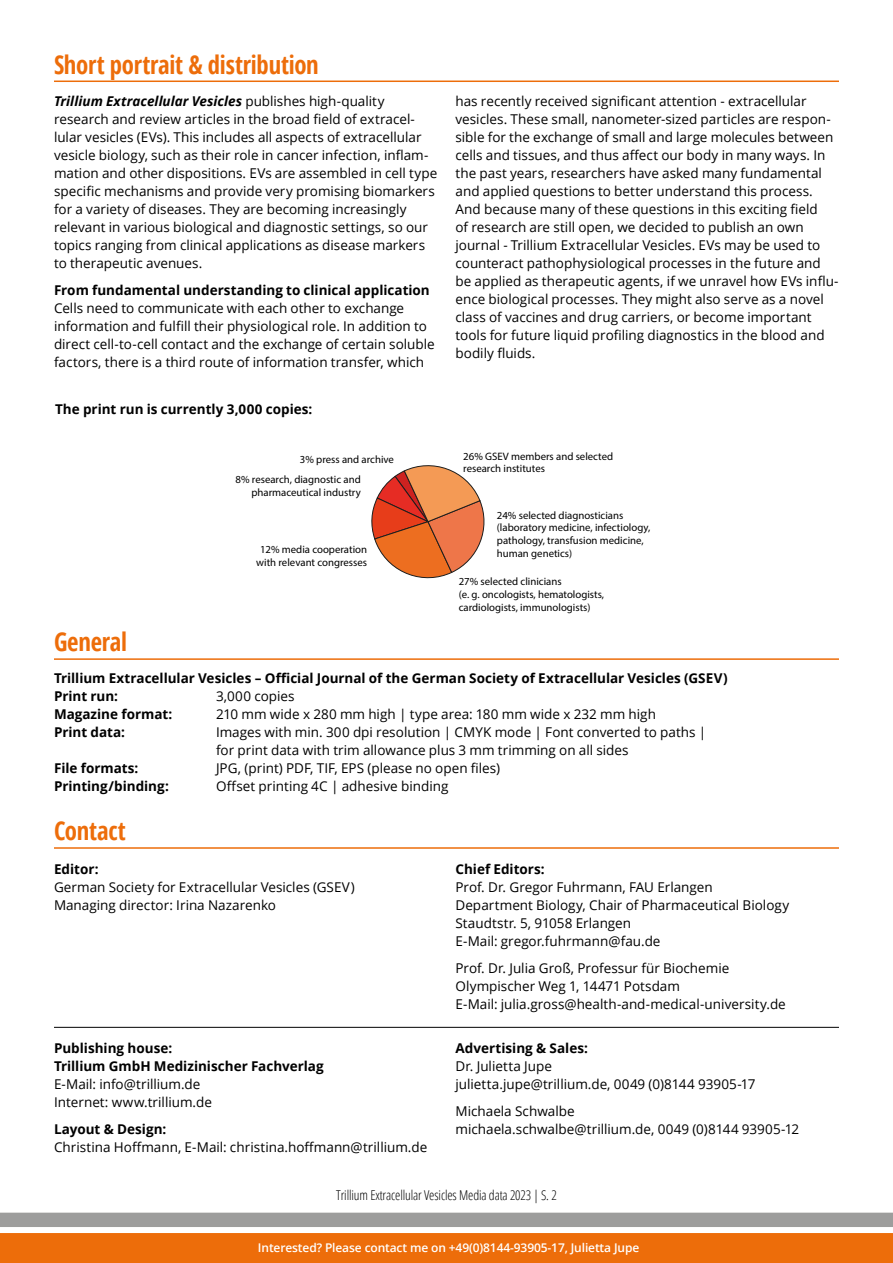
<style>
.page{position:relative;width:893px;height:1263px;background:#fff}
.page>*{position:absolute;margin:0;border:0;box-sizing:border-box;transform-origin:0 0}
.t1{font:700 condensed 25.5px "Open Sans";letter-spacing:-.01em;color:#ed6d0a}
.t2{font:13.5px/18px "Open Sans";color:#000}
.t3{font:700 13.5px/18px "Open Sans";color:#000}
.t4{font:300 condensed 13.5px "Open Sans";letter-spacing:-.01em;color:#000}
.t5{font:600 12px "Open Sans";letter-spacing:-.01em;color:#fff}
.t6{font:10.8px/12.9px "Myriad Pro";color:#000}
.s1{font-weight:700;font-style:italic}
</style>
<div class="page">
<div style="left:0;top:1233px;width:893px;height:30px;background:#ed6d0a"></div>
<div style="left:0;top:1212px;width:893px;height:15px;background:#9d9d9c"></div>
<hr style="left:54px;top:81px;width:785px;height:1px;background:#ed6d0a">
<hr style="left:54px;top:658px;width:785px;height:2px;background:#ed6d0a">
<hr style="left:54px;top:847px;width:785px;height:2px;background:#ed6d0a">
<svg style="left:371px;top:465px;width:114px;height:114px"></svg>
<hr style="left:54px;top:1027px;width:785px;height:1px;background:#000">
<h1 class="t1" style="left:54px;top:46px;width:266px">Short portrait &amp; distribution</h1>
<p class="t2" style="left:54px;top:91px;width:385px"><span class="s1">Trillium Extracellular Vesicles</span> publishes high-quality research and review articles in the broad field of extracel&shy;lular vesicles (EVs). This includes all aspects of extracellular vesicle biology, such as their role in cancer infection, inflam&shy;mation and other dispositions. EVs are assembled in cell type specific mechanisms and provide very promising biomarkers for a variety of diseases. They are becoming increasingly relevant in various biological and diagnostic settings, so our topics ranging from clinical applications as disease markers to therapeutic avenues.</p>
<p class="t3" style="left:54px;top:280px;width:377px">From fundamental understanding to clinical application</p>
<p class="t2" style="left:54px;top:298px;width:382px">Cells need to communicate with each other to exchange information and fulfill their physiological role. In addition to direct cell-to-cell contact and the exchange of certain soluble factors, there is a third route of information transfer, which</p>
<p class="t3" style="left:55px;top:400px;width:259px">The print run is currently 3,000 copies:</p>
<p class="t6" style="left:300px;top:453px;width:96px">3% press and archive</p>
<p class="t6" style="left:236px;top:473px;width:127px;text-align:right">8% research, diagnostic and pharmaceutical industry</p>
<p class="t6" style="left:256px;top:543px;width:112px;text-align:center">12% media cooperation with relevant congresses</p>
<p class="t2" style="left:455px;top:91px;width:384px">has recently received significant attention - extracellular vesicles. These small, nanometer-sized particles are respon&shy;sible for the exchange of small and large molecules between cells and tissues, and thus affect our body in many ways. In the past years, researchers have asked many fundamental and applied questions to better understand this process.<br>And because many of these questions in this exciting field<br>of research are still open, we decided to publish an own journal - Trillium Extracellular Vesicles. EVs may be used to counteract pathophysiological processes in the future and be applied as therapeutic agents, if we unravel how EVs influ&shy;ence biological processes. They might also serve as a novel class of vaccines and drug carriers, or become important tools for future liquid profiling diagnostics in the blood and bodily fluids.</p>
<p class="t6" style="left:463px;top:449px;width:151px">26% GSEV members and selected research institutes</p>
<p class="t6" style="left:497px;top:508px;width:155px">24% selected diagnosticians (laboratory medicine, infectiology, pathology, transfusion medicine, human genetics)</p>
<p class="t6" style="left:459px;top:575px;width:147px">27% selected clinicians<br>(e. g. oncologists, hematologists, cardiologists, immunologists)</p>
<h1 class="t1" style="left:54px;top:624px;width:75px">General</h1>
<p class="t3" style="left:54px;top:669px;width:675px">Trillium Extracellular Vesicles – Official Journal of the German Society of Extracellular Vesicles (GSEV)<br>Print run:</p>
<p class="t2" style="left:216px;top:687px;width:80px">3,000 copies</p>
<p class="t3" style="left:54px;top:705px;width:120px">Magazine format:</p>
<p class="t2" style="left:216px;top:705px;width:441px">210 mm wide x 280 mm high | type area: 180 mm wide x 232 mm high</p>
<p class="t3" style="left:54px;top:723px;width:73px">Print data:</p>
<p class="t2" style="left:216px;top:723px;width:492px">Images with min. 300 dpi resolution | CMYK mode | Font converted to paths | for print data with trim allowance plus 3 mm trimming on all sides</p>
<p class="t3" style="left:54px;top:759px;width:86px">File formats:</p>
<p class="t2" style="left:216px;top:759px;width:285px">JPG, (print) PDF, TIF, EPS (please no open files)</p>
<p class="t3" style="left:54px;top:777px;width:116px">Printing/binding:</p>
<p class="t2" style="left:216px;top:777px;width:234px">Offset printing 4C | adhesive binding</p>
<h1 class="t1" style="left:54px;top:813px;width:73px">Contact</h1>
<p class="t3" style="left:54px;top:859px;width:46px">Editor:</p>
<p class="t2" style="left:54px;top:877px;width:302px">German Society for Extracellular Vesicles (GSEV)<br>Managing director: Irina Nazarenko</p>
<p class="t3" style="left:54px;top:1039px;width:271px">Publishing house:<br>Trillium GmbH Medizinischer Fachverlag</p>
<p class="t2" style="left:54px;top:1074px;width:159px">E-Mail: info@trillium.de<br>Internet: www.trillium.de</p>
<p class="t3" style="left:54px;top:1119px;width:114px">Layout &amp; Design:</p>
<p class="t2" style="left:54px;top:1137px;width:375px">Christina Hoffmann, E-Mail: christina.hoffmann@trillium.de</p>
<p class="t3" style="left:455px;top:859px;width:91px">Chief Editors:</p>
<p class="t2" style="left:455px;top:877px;width:335px">Prof. Dr. Gregor Fuhrmann, FAU Erlangen Department Biology, Chair of Pharmaceutical Biology Staudtstr. 5, 91058 Erlangen<br>E-Mail: gregor.fuhrmann@fau.de</p>
<p class="t2" style="left:455px;top:958px;width:332px">Prof. Dr. Julia Groß, Professur für Biochemie<br>Olympischer Weg 1, 14471 Potsdam<br>E-Mail: julia.gross@health-and-medical-university.de</p>
<p class="t3" style="left:455px;top:1038px;width:134px">Advertising &amp; Sales:</p>
<p class="t2" style="left:455px;top:1056px;width:301px">Dr. Julietta Jupe<br>julietta.jupe@trillium.de, 0049 (0)8144 93905-17</p>
<p class="t2" style="left:455px;top:1101px;width:345px">Michaela Schwalbe<br>michaela.schwalbe@trillium.de, 0049 (0)8144 93905-12</p>
<p class="t4" style="left:336px;top:1186px;width:222px">Trillium Extracellular Vesicles Media data 2023 | S. 2</p>
<p class="t5" style="left:258px;top:1239px;width:383px">Interested? Please contact me on +49(0)8144-93905-17, Julietta Jupe</p>
</div>
